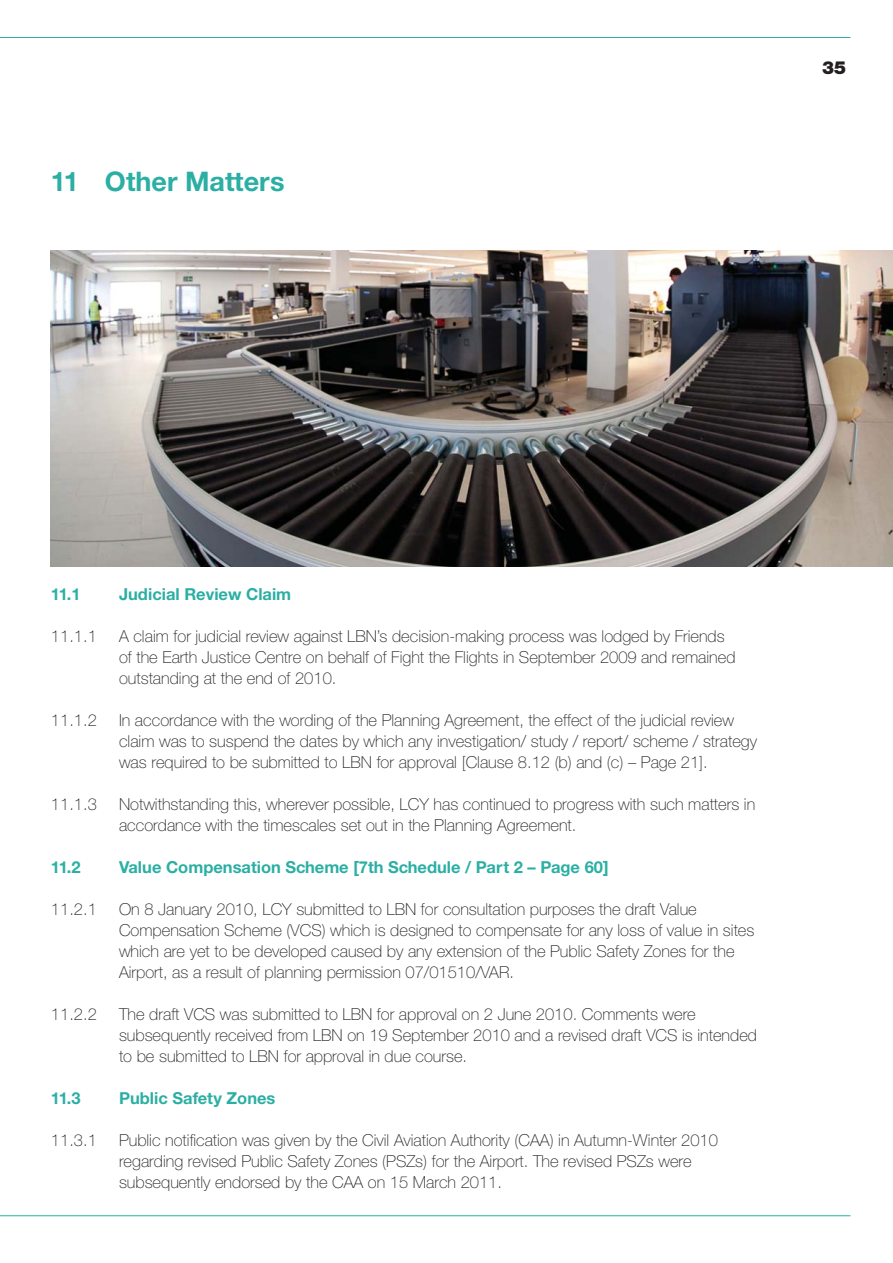
<style>
.page{position:relative;width:893px;height:1263px;background:#fff}
.page>*{position:absolute;margin:0;border:0;box-sizing:border-box;transform-origin:0 0}
.t1{font:700 27px "Helvetica Neue CE";color:#2bafa4}
.t2{font:900 18px "Helvetica Neue";color:#231f20}
.t3{font:100 16.5px/21px "Helvetica Neue";color:#231f20}
.t4{font:700 16.5px "Helvetica Neue CE";color:#2bafa4}
</style>
<div class="page">
<hr style="left:0;top:1215px;width:850px;height:1px;background:#2bafa4">
<hr style="left:0;top:37px;width:850px;height:1px;background:#2bafa4">
<img style="left:51px;top:251px;width:842px;height:316px">
<h1 class="t1" style="left:51px;top:172px;width:235px">11 Other Matters</h1>
<p class="t2" style="left:822px;top:61px;width:26px">35</p>
<p class="t4" style="left:51px;top:588px;width:31px">11.1</p>
<p class="t4" style="left:119px;top:588px;width:174px">Judicial Review Claim</p>
<p class="t3" style="left:51px;top:627px;width:47px">11.1.1</p>
<p class="t3" style="left:119px;top:627px;width:618px">A claim for judicial review against LBN’s decision-making process was lodged by Friends of the Earth Justice Centre on behalf of Fight the Flights in September 2009 and remained outstanding at the end of 2010.</p>
<p class="t3" style="left:51px;top:711px;width:47px">11.1.2</p>
<p class="t3" style="left:119px;top:711px;width:639px">In accordance with the wording of the Planning Agreement, the effect of the judicial review claim was to suspend the dates by which any investigation/ study / report/ scheme / strategy was required to be submitted to LBN for approval [Clause 8.12 (b) and (c) – Page 21].</p>
<p class="t3" style="left:51px;top:795px;width:47px">11.1.3</p>
<p class="t3" style="left:119px;top:795px;width:638px">Notwithstanding this, wherever possible, LCY has continued to progress with such matters in accordance with the timescales set out in the Planning Agreement.</p>
<p class="t4" style="left:51px;top:861px;width:31px">11.2</p>
<p class="t4" style="left:119px;top:861px;width:491px">Value Compensation Scheme [7th Schedule / Part 2 – Page 60]</p>
<p class="t3" style="left:51px;top:900px;width:47px">11.2.1</p>
<p class="t3" style="left:119px;top:900px;width:637px">On 8 January 2010, LCY submitted to LBN for consultation purposes the draft Value Compensation Scheme (VCS) which is designed to compensate for any loss of value in sites which are yet to be developed caused by any extension of the Public Safety Zones for the Airport, as a result of planning permission 07/01510/VAR.</p>
<p class="t3" style="left:51px;top:1005px;width:47px">11.2.2</p>
<p class="t3" style="left:119px;top:1005px;width:639px">The draft VCS was submitted to LBN for approval on 2 June 2010. Comments were subsequently received from LBN on 19 September 2010 and a revised draft VCS is intended to be submitted to LBN for approval in due course.</p>
<p class="t4" style="left:51px;top:1092px;width:31px">11.3</p>
<p class="t4" style="left:119px;top:1092px;width:158px">Public Safety Zones</p>
<p class="t3" style="left:51px;top:1131px;width:47px">11.3.1</p>
<p class="t3" style="left:119px;top:1131px;width:600px">Public notification was given by the Civil Aviation Authority (CAA) in Autumn-Winter 2010 regarding revised Public Safety Zones (PSZs) for the Airport. The revised PSZs were subsequently endorsed by the CAA on 15 March 2011.</p>
</div>
